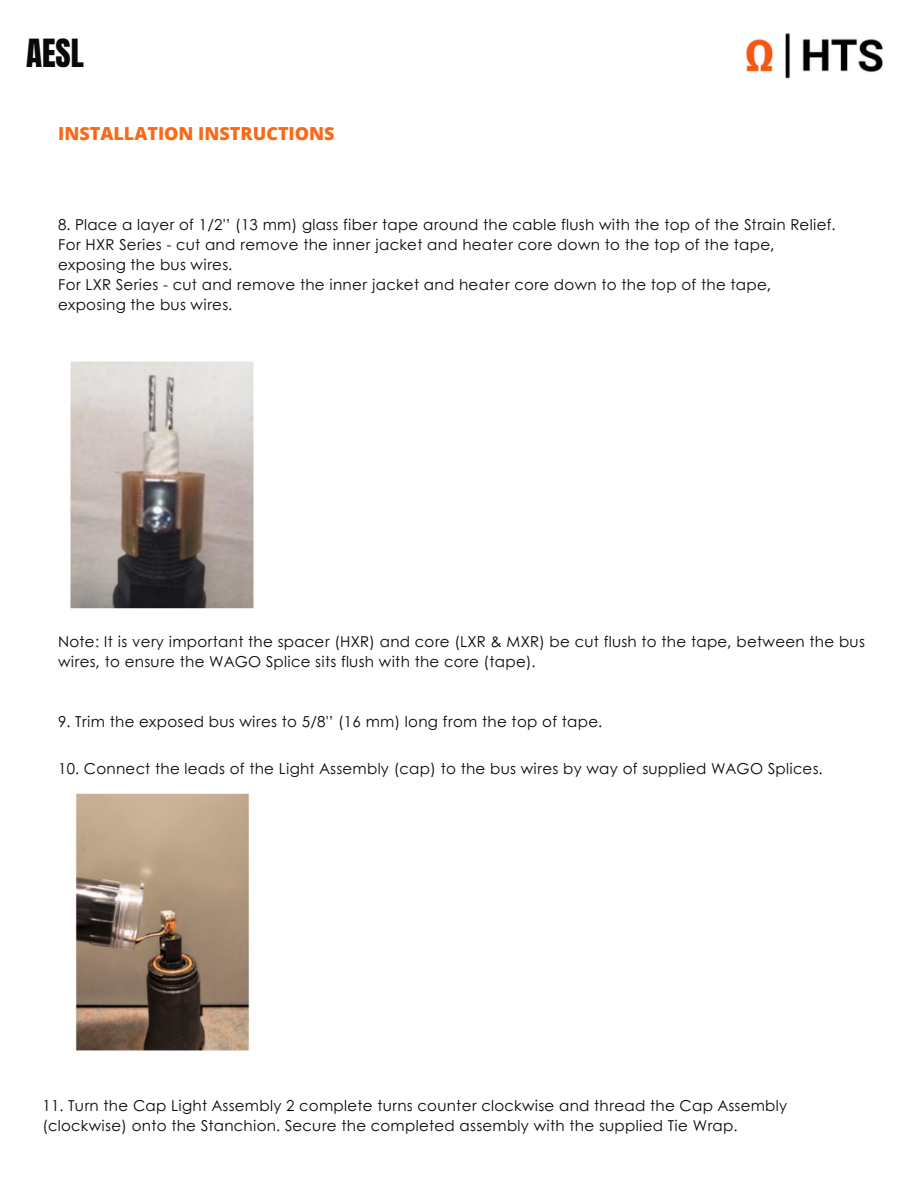
<style>
.page{position:relative;width:918px;height:1188px;background:#fff}
.page>*{position:absolute;margin:0;border:0;box-sizing:border-box;transform-origin:0 0}
.t1{font:33px "Anton";color:#090909}
.t2{font:800 18px "Open Sans";color:#fd6815}
.t3{font:15px/20.1px "Century Gothic";letter-spacing:.02em;color:#090909}
</style>
<div class="page">
<img style="left:746px;top:33px;width:137px;height:46px">
<img style="left:70px;top:361px;width:184px;height:248px">
<img style="left:75px;top:793px;width:175px;height:258px">
<p class="t1" style="left:26px;top:29px;width:59px">AESL</p>
<p class="t2" style="left:58px;top:120px;width:278px">INSTALLATION INSTRUCTIONS</p>
<p class="t3" style="left:58px;top:214px;width:779px">8. Place a layer of 1/2'’ (13 mm) glass fiber tape around the cable flush with the top of the Strain Relief.</p>
<p class="t3" style="left:58px;top:234px;width:718px">For HXR Series - cut and remove the inner jacket and heater core down to the top of the tape, exposing the bus wires.</p>
<p class="t3" style="left:58px;top:274px;width:715px">For LXR Series - cut and remove the inner jacket and heater core down to the top of the tape, exposing the bus wires.</p>
<p class="t3" style="left:58px;top:631px;width:808px">Note: It is very important the spacer (HXR) and core (LXR &amp; MXR) be cut flush to the tape, between the bus wires, to ensure the WAGO Splice sits flush with the core (tape).</p>
<p class="t3" style="left:58px;top:711px;width:546px">9. Trim the exposed bus wires to 5/8'’ (16 mm) long from the top of tape.</p>
<p class="t3" style="left:58px;top:758px;width:766px">10. Connect the leads of the Light Assembly (cap) to the bus wires by way of supplied WAGO Splices.</p>
<p class="t3" style="left:42px;top:1095px;width:746px">11. Turn the Cap Light Assembly 2 complete turns counter clockwise and thread the Cap Assembly (clockwise) onto the Stanchion. Secure the completed assembly with the supplied Tie Wrap.</p>
</div>
